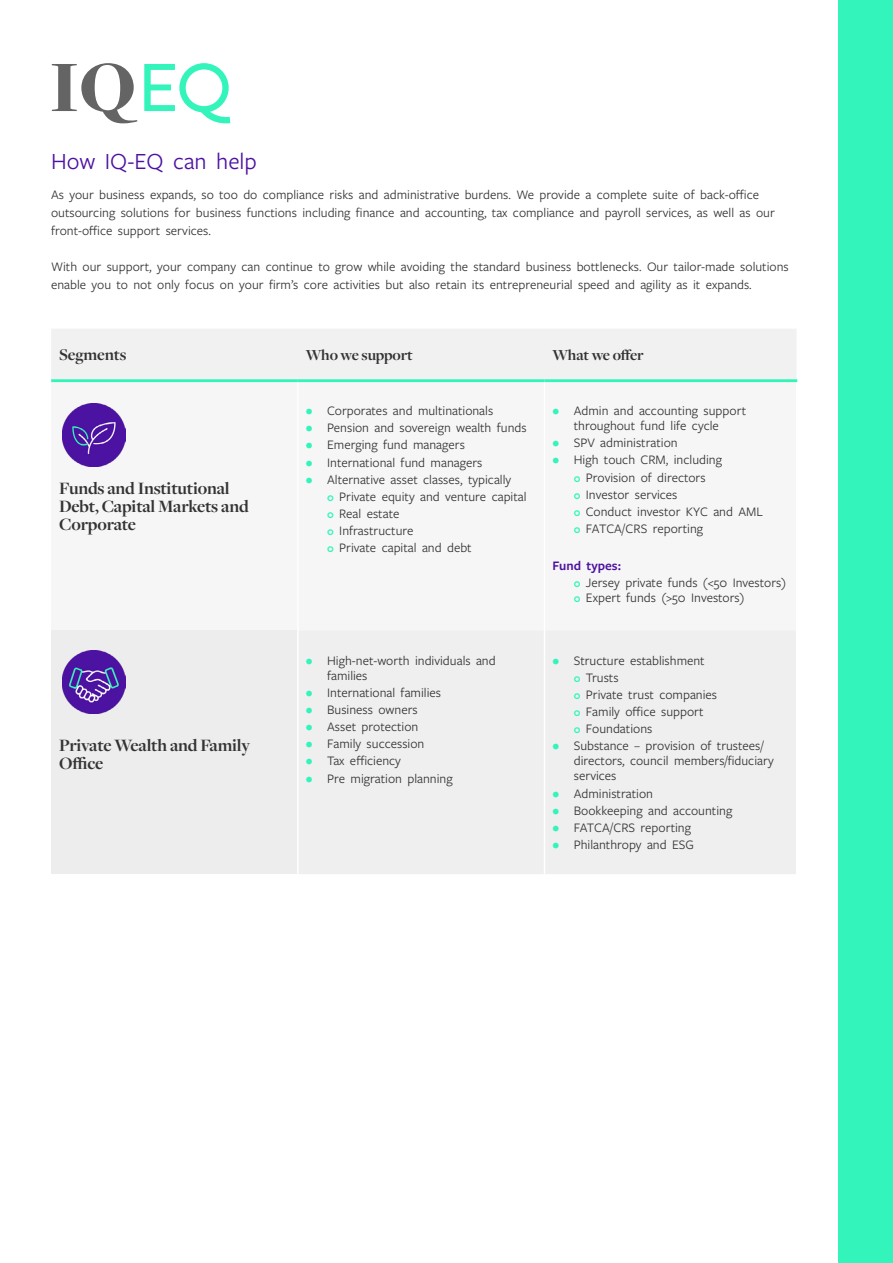
<style>
.page{position:relative;width:893px;height:1263px;background:#fff}
.page>*{position:absolute;margin:0;border:0;box-sizing:border-box;transform-origin:0 0}
.t1{font:24px "Freight Sans Pro";color:#4c12a1}
.t2{font:700 18px/18px "Freight Disp Pro";letter-spacing:-.01em;color:#333}
.t3{font:700 16.95px "Freight Disp Pro";letter-spacing:-.01em;color:#333}
.t4{font:700 15.9px "Freight Disp Pro";letter-spacing:-.01em;color:#333}
.t5{font:13.5px/15px "Freight Sans Pro";color:#333}
.t6{font:600 13.5px "Freight Sans Pro";color:#4c12a1}
.s1{font-size:15px;color:#33f4bb}
.s2{color:#33f4bb}
</style>
<div class="page">
<div style="left:839px;top:0;width:54px;height:1263px;background:#33f4bb"></div>
<svg style="left:52px;top:63px;width:85px;height:60px"></svg>
<svg style="left:144px;top:63px;width:86px;height:60px"></svg>
<div style="left:51px;top:329px;width:745px;height:50px;background:#f1f1f1"></div>
<div style="left:51px;top:382px;width:745px;height:63px;background:#f6f6f6"></div>
<div style="left:51px;top:630px;width:247px;height:244px;background:#ededee"></div>
<div style="left:299px;top:630px;width:497px;height:244px;background:#efeff0"></div>
<hr style="left:544px;top:382px;width:1px;height:248px;background:#fff">
<hr style="left:544px;top:630px;width:1px;height:244px;background:#fff">
<hr style="left:297px;top:382px;width:2px;height:248px;background:#fff">
<hr style="left:297px;top:630px;width:2px;height:244px;background:#fff">
<hr style="left:51px;top:379px;width:247px;height:3px;background:#33f4bb">
<hr style="left:298px;top:379px;width:246px;height:3px;background:#33f4bb">
<hr style="left:544px;top:379px;width:253px;height:3px;background:#33f4bb">
<img style="left:63px;top:404px;width:63px;height:63px">
<img style="left:63px;top:651px;width:63px;height:63px">
<div style="left:305px;top:508px;width:12px;height:68px;background:#f6f6f6"></div>
<div style="left:549px;top:472px;width:12px;height:68px;background:#f6f6f6"></div>
<div style="left:549px;top:577px;width:12px;height:24px;background:#f6f6f6"></div>
<div style="left:549px;top:673px;width:12px;height:68px;background:#efeff0"></div>
<h1 class="t1" style="left:51px;top:145px;width:207px">How IQ-EQ can help</h1>
<p class="t5" style="left:51px;top:185px;width:725px;line-height:18px">As your business expands, so too do compliance risks and administrative burdens. We provide a complete suite of back-office outsourcing solutions for business functions including finance and accounting, tax compliance and payroll services, as well as our front-office support services.</p>
<p class="t5" style="left:51px;top:257px;width:739px;line-height:18px">With our support, your company can continue to grow while avoiding the standard business bottlenecks. Our tailor-made solutions enable you to not only focus on your firm’s core activities but also retain its entrepreneurial speed and agility as it expands.</p>
<p class="t3" style="left:59px;top:344px;width:69px">Segments</p>
<p class="t4" style="left:306px;top:344px;width:108px">Who we support</p>
<p class="t4" style="left:552px;top:344px;width:93px">What we offer</p>
<h2 class="t2" style="left:59px;top:478px;width:191px">Funds and Institutional<br>Debt, Capital Markets and<br>Corporate</h2>
<h2 class="t2" style="left:59px;top:736px;width:192px">Private Wealth and Family<br>Office</h2>
<p class="t5" style="left:306px;top:403px;width:189px"><span class="s1">•</span> Corporates and multinationals</p>
<p class="t5" style="left:306px;top:420px;width:222px"><span class="s1">•</span> Pension and sovereign wealth funds</p>
<p class="t5" style="left:306px;top:437px;width:161px"><span class="s1">•</span> Emerging fund managers</p>
<p class="t5" style="left:306px;top:454px;width:178px"><span class="s1">•</span> International fund managers</p>
<p class="t5" style="left:327px;top:470px;width:201px;line-height:17.1px;text-indent:-21px"><span class="s1">•</span> Alternative asset classes, typically<br><span class="s2">V</span> Private equity and venture capital</p>
<p class="t5" style="left:306px;top:505px;width:95px"><span class="s1">•</span> <span class="s2">V</span> Real estate</p>
<p class="t5" style="left:306px;top:523px;width:109px"><span class="s1">•</span> <span class="s2">V</span> Infrastructure</p>
<p class="t5" style="left:306px;top:540px;width:167px"><span class="s1">•</span> <span class="s2">V</span> Private capital and debt</p>
<p class="t5" style="left:327px;top:652px;width:170px;text-indent:-21px"><span class="s1">•</span> High-net-worth individuals and families</p>
<p class="t5" style="left:306px;top:684px;width:137px"><span class="s1">•</span> International families</p>
<p class="t5" style="left:306px;top:702px;width:113px"><span class="s1">•</span> Business owners</p>
<p class="t5" style="left:306px;top:719px;width:114px"><span class="s1">•</span> Asset protection</p>
<p class="t5" style="left:306px;top:736px;width:120px"><span class="s1">•</span> Family succession</p>
<p class="t5" style="left:306px;top:753px;width:97px"><span class="s1">•</span> Tax efficiency</p>
<p class="t5" style="left:306px;top:770px;width:148px"><span class="s1">•</span> Pre migration planning</p>
<p class="t5" style="left:552px;top:403px;width:195px;text-align:center"><span class="s1">•</span> Admin and accounting support throughout fund life cycle</p>
<p class="t5" style="left:552px;top:435px;width:127px"><span class="s1">•</span> SPV administration</p>
<p class="t5" style="left:552px;top:452px;width:171px"><span class="s1">•</span> High touch CRM, including</p>
<p class="t5" style="left:552px;top:469px;width:155px"><span class="s1">•</span> <span class="s2">V</span> Provision of directors</p>
<p class="t5" style="left:552px;top:486px;width:126px"><span class="s1">•</span> <span class="s2">V</span> Investor services</p>
<p class="t5" style="left:552px;top:503px;width:212px"><span class="s1">•</span> <span class="s2">V</span> Conduct investor KYC and AML</p>
<p class="t5" style="left:552px;top:520px;width:152px"><span class="s1">•</span> <span class="s2">V</span> FATCA/CRS reporting</p>
<p class="t6" style="left:552px;top:556px;width:70px">Fund types:</p>
<p class="t5" style="left:574px;top:574px;width:214px;text-indent:-21px"><span class="s1">•</span> <span class="s2">V</span> Jersey private funds (&lt;50 Investors)<br><span class="s2">V</span> Expert funds (&gt;50 Investors)</p>
<p class="t5" style="left:552px;top:652px;width:154px"><span class="s1">•</span> Structure establishment</p>
<p class="t5" style="left:552px;top:669px;width:68px"><span class="s1">•</span> <span class="s2">V</span> Trusts</p>
<p class="t5" style="left:552px;top:687px;width:166px"><span class="s1">•</span> <span class="s2">V</span> Private trust companies</p>
<p class="t5" style="left:552px;top:704px;width:153px"><span class="s1">•</span> <span class="s2">V</span> Family office support</p>
<p class="t5" style="left:552px;top:721px;width:101px"><span class="s1">•</span> <span class="s2">V</span> Foundations</p>
<p class="t5" style="left:574px;top:738px;width:202px;text-indent:-21px"><span class="s1">•</span> Substance – provision of trustees/ directors, council members/fiduciary services</p>
<p class="t5" style="left:552px;top:785px;width:102px"><span class="s1">•</span> Administration</p>
<p class="t5" style="left:552px;top:802px;width:181px"><span class="s1">•</span> Bookkeeping and accounting</p>
<p class="t5" style="left:552px;top:819px;width:140px"><span class="s1">•</span> FATCA/CRS reporting</p>
<p class="t5" style="left:552px;top:836px;width:143px"><span class="s1">•</span> Philanthropy and ESG</p>
</div>
